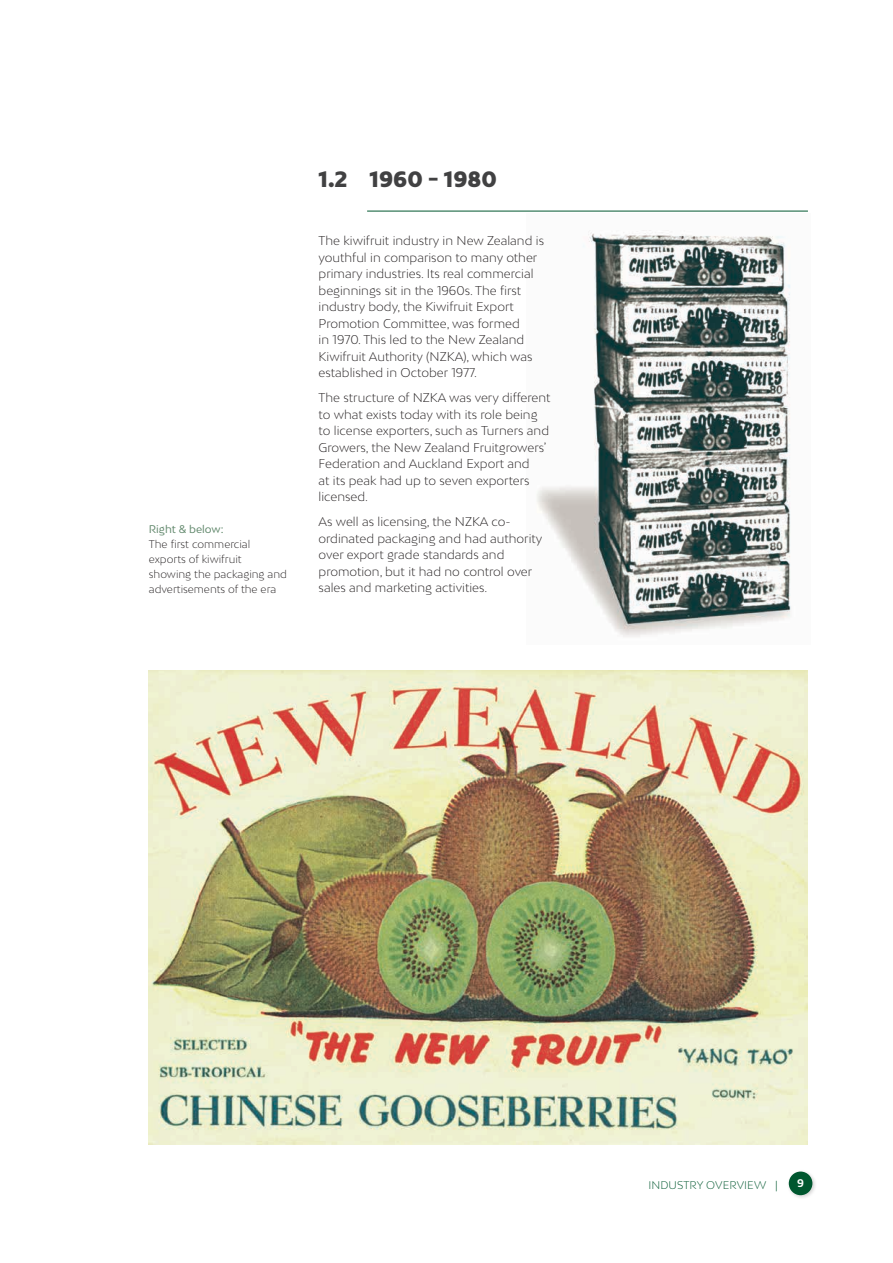
<style>
.page{position:relative;width:893px;height:1263px;background:#fff}
.page>*{position:absolute;margin:0;border:0;box-sizing:border-box;transform-origin:0 0}
.t1{font:900 21px "Bw Mitga";color:#414142}
.t2{font:300 12px/16.5px "Bw Mitga";color:#231f20}
.t3{font:300 10.5px/15px "Bw Mitga";color:#231f20}
.t4{font:300 10.5px "Bw Mitga";letter-spacing:.01em;color:#00572f}
.t5{font:10.5px "Bw Mitga";color:#61886c}
.t6{font:700 10.5px "Bw Mitga";color:#fff}
</style>
<div class="page">
<div style="left:787px;top:1170px;width:30px;height:30px;background:#231f20;opacity:.2"></div>
<div style="left:789px;top:1171px;width:23px;height:24px;background:#00572f;border-radius:50%"></div>
<img style="left:537px;top:230px;width:254px;height:407px">
<hr style="left:367px;top:211px;width:441px;height:1px;background:#00572f">
<img style="left:149px;top:671px;width:659px;height:473px">
<p class="t5" style="left:149px;top:522px;width:76px">Right &amp; below:</p>
<p class="t3" style="left:149px;top:537px;width:140px">The first commercial exports of kiwifruit<br>showing the packaging and advertisements of the era</p>
<h1 class="t1" style="left:319px;top:165px;width:180px">1.2 1960 - 1980</h1>
<p class="t2" style="left:319px;top:232px;width:227px">The kiwifruit industry in New Zealand is youthful in comparison to many other primary industries. Its real commercial beginnings sit in the 1960s. The first industry body, the Kiwifruit Export Promotion Committee, was formed<br>in 1970. This led to the New Zealand Kiwifruit Authority (NZKA), which was established in October 1977.</p>
<p class="t2" style="left:319px;top:389px;width:233px">The structure of NZKA was very different to what exists today with its role being to license exporters, such as Turners and Growers, the New Zealand Fruitgrowers’ Federation and Auckland Export and<br>at its peak had up to seven exporters licensed.</p>
<p class="t2" style="left:319px;top:513px;width:225px">As well as licensing, the NZKA co&shy;ordinated packaging and had authority over export grade standards and promotion, but it had no control over sales and marketing activities.</p>
<p class="t4" style="left:648px;top:1178px;width:131px">INDUSTRY OVERVIEW |</p>
<p class="t6" style="left:797px;top:1176px;width:8px">9</p>
</div>
